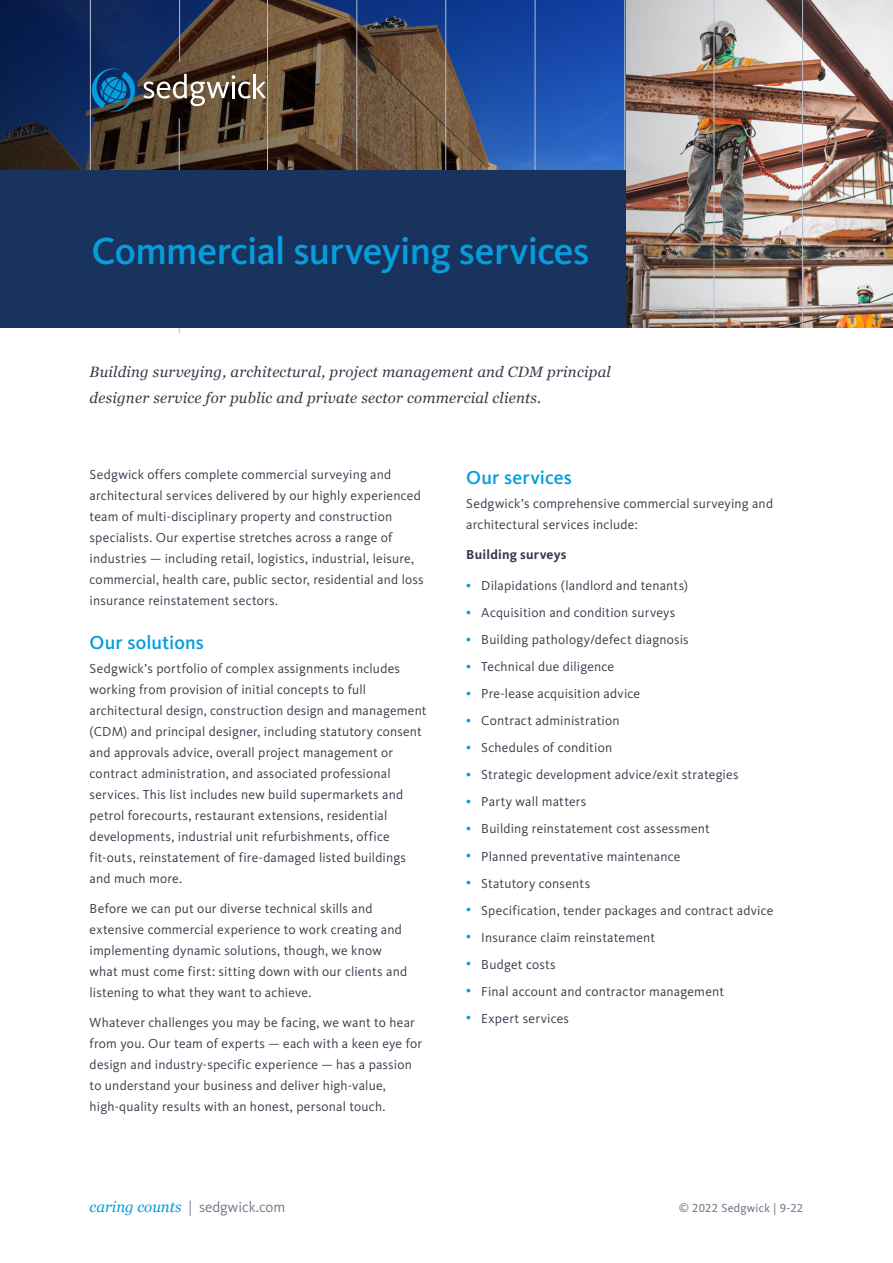
<style>
.page{position:relative;width:893px;height:1263px;background:#fff}
.page>*{position:absolute;margin:0;border:0;box-sizing:border-box;transform-origin:0 0}
.t1{font:500 39px "Kievit OT";letter-spacing:-.015em;color:#069ddc}
.t2{font:500 19.5px "Kievit OT";letter-spacing:.005em;color:#069ddc}
.Intro{font:italic 15px/25.5px "Georgia";letter-spacing:.015em;color:#373c4b}
.t3{font:15px "Kievit OT";color:#747689}
.Body{font:13.5px/21px "Kievit OT";letter-spacing:.015em;color:#373c4b}
.Body-2{font:700 13.5px "Kievit OT";letter-spacing:.015em;color:#373c4b}
.t4{font:12px "Kievit OT";letter-spacing:.02em;color:#747689}
.s1{font-weight:500;font-size:12px;color:#069ddc}
.s2{font-family:"Georgia";font-style:italic;color:#069ddc}
</style>
<div class="page">
<img style="left:0;top:0;width:893px;height:328px">
<hr style="left:179px;top:118px;width:1px;height:215px;background:#b3bfd1">
<hr style="left:90px;top:0;width:1px;height:328px;background:#b3bfd1">
<hr style="left:267px;top:0;width:1px;height:328px;background:#b3bfd1">
<hr style="left:357px;top:0;width:1px;height:328px;background:#b3bfd1">
<hr style="left:445px;top:0;width:1px;height:328px;background:#b3bfd1">
<hr style="left:535px;top:0;width:1px;height:328px;background:#b3bfd1">
<hr style="left:624px;top:0;width:1px;height:328px;background:#b3bfd1">
<hr style="left:714px;top:0;width:1px;height:328px;background:#b3bfd1">
<hr style="left:802px;top:0;width:1px;height:328px;background:#b3bfd1">
<hr style="left:179px;top:0;width:1px;height:62px;background:#b3bfd1">
<div style="left:0;top:170px;width:625px;height:158px;background:#17335e"></div>
<svg style="left:89px;top:66px;width:177px;height:48px;background:#505657"></svg>
<h1 class="t1" style="left:91px;top:227px;width:499px">Commercial surveying services</h1>
<p class="Intro" style="left:90px;top:359px;width:523px">Building surveying, architectural, project management and CDM principal designer service for public and private sector commercial clients.</p>
<p class="Body" style="left:90px;top:464px;width:336px">Sedgwick offers complete commercial surveying and architectural services delivered by our highly experienced team of multi-disciplinary property and construction specialists. Our expertise stretches across a range of industries — including retail, logistics, industrial, leisure, commercial, health care, public sector, residential and loss insurance reinstatement sectors.</p>
<h2 class="t2" style="left:90px;top:631px;width:116px">Our solutions</h2>
<p class="Body" style="left:90px;top:658px;width:339px">Sedgwick’s portfolio of complex assignments includes working from provision of initial concepts to full architectural design, construction design and management (CDM) and principal designer, including statutory consent and approvals advice, overall project management or contract administration, and associated professional services. This list includes new build supermarkets and petrol forecourts, restaurant extensions, residential developments, industrial unit refurbishments, office fit-outs, reinstatement of fire-damaged listed buildings and much more.</p>
<p class="Body" style="left:90px;top:898px;width:319px">Before we can put our diverse technical skills and extensive commercial experience to work creating and implementing dynamic solutions, though, we know what must come first: sitting down with our clients and listening to what they want to achieve.</p>
<p class="Body" style="left:90px;top:1012px;width:334px">Whatever challenges you may be facing, we want to hear from you. Our team of experts — each with a keen eye for design and industry-specific experience — has a passion to understand your business and deliver high-value, high-quality results with an honest, personal touch.</p>
<h2 class="t2" style="left:466px;top:466px;width:107px">Our services</h2>
<p class="Body" style="left:466px;top:493px;width:308px">Sedgwick’s comprehensive commercial surveying and architectural services include:</p>
<p class="Body-2" style="left:466px;top:546px;width:102px">Building surveys</p>
<p class="Body" style="left:466px;top:575px;width:223px"><span class="s1">•</span> Dilapidations (landlord and tenants)</p>
<p class="Body" style="left:466px;top:602px;width:211px"><span class="s1">•</span> Acquisition and condition surveys</p>
<p class="Body" style="left:466px;top:629px;width:224px"><span class="s1">•</span> Building pathology/defect diagnosis</p>
<p class="Body" style="left:466px;top:656px;width:149px"><span class="s1">•</span> Technical due diligence</p>
<p class="Body" style="left:466px;top:683px;width:175px"><span class="s1">•</span> Pre-lease acquisition advice</p>
<p class="Body" style="left:466px;top:710px;width:155px"><span class="s1">•</span> Contract administration</p>
<p class="Body" style="left:466px;top:737px;width:147px"><span class="s1">•</span> Schedules of condition</p>
<p class="Body" style="left:466px;top:764px;width:274px"><span class="s1">•</span> Strategic development advice/exit strategies</p>
<p class="Body" style="left:466px;top:791px;width:122px"><span class="s1">•</span> Party wall matters</p>
<p class="Body" style="left:466px;top:818px;width:245px"><span class="s1">•</span> Building reinstatement cost assessment</p>
<p class="Body" style="left:466px;top:845px;width:216px"><span class="s1">•</span> Planned preventative maintenance</p>
<p class="Body" style="left:466px;top:872px;width:125px"><span class="s1">•</span> Statutory consents</p>
<p class="Body" style="left:466px;top:899px;width:309px"><span class="s1">•</span> Specification, tender packages and contract advice</p>
<p class="Body" style="left:466px;top:926px;width:190px"><span class="s1">•</span> Insurance claim reinstatement</p>
<p class="Body" style="left:466px;top:953px;width:91px"><span class="s1">•</span> Budget costs</p>
<p class="Body" style="left:466px;top:980px;width:259px"><span class="s1">•</span> Final account and contractor management</p>
<p class="Body" style="left:466px;top:1007px;width:104px"><span class="s1">•</span> Expert services</p>
<p class="t3" style="left:90px;top:1198px;width:197px"><span class="s2">caring counts</span> | sedgwick.com</p>
<p class="t4" style="left:679px;top:1200px;width:126px">© 2022 Sedgwick | 9-22</p>
</div>
